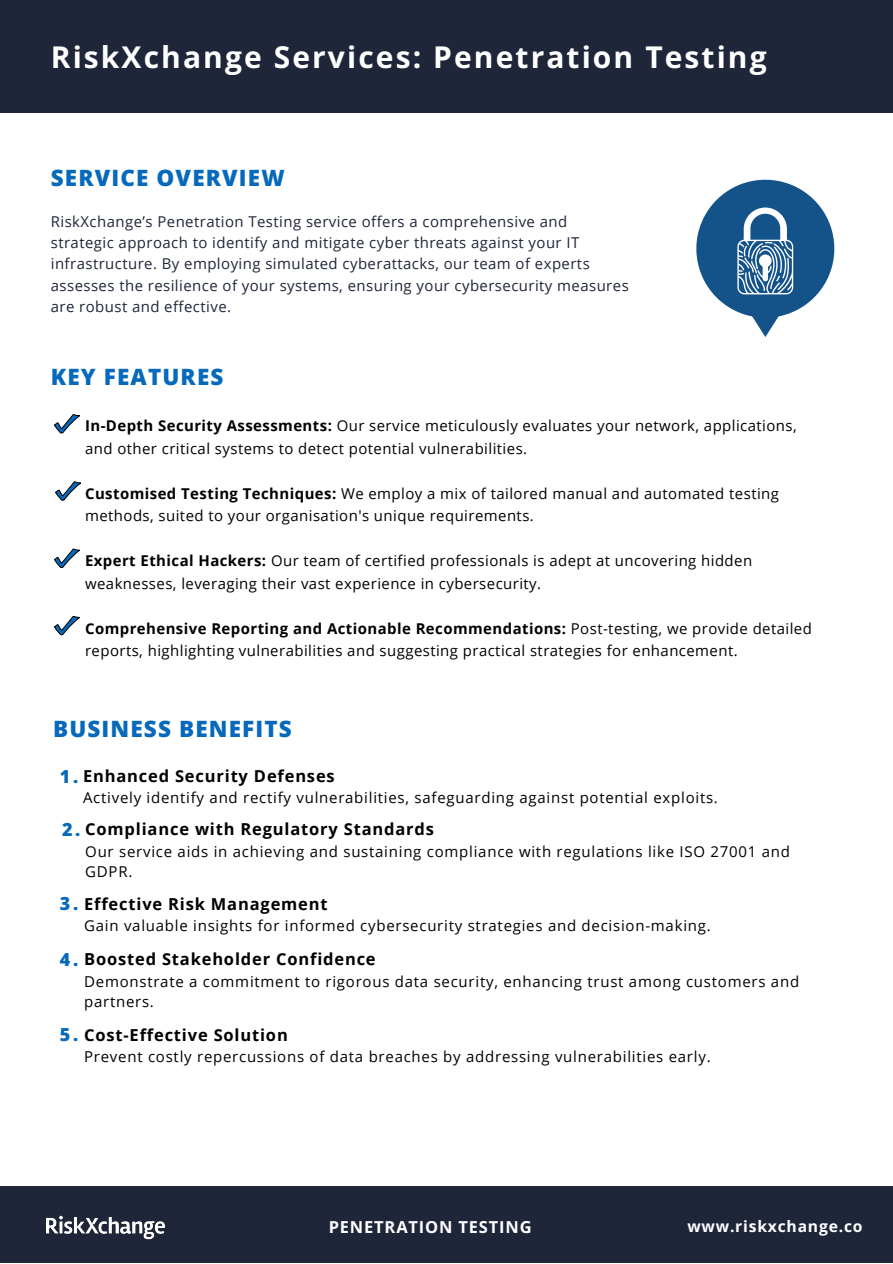
<style>
.page{position:relative;width:893px;height:1264px;background:#fff}
.page>*{position:absolute;margin:0;border:0;box-sizing:border-box;transform-origin:0 0}
.t1{font:700 30px "Open Sans";letter-spacing:.07em;color:#fff}
.t2{font:800 22.5px "Open Sans";letter-spacing:.05em;color:#0669bb}
.t3{font:700 16.5px "Open Sans";letter-spacing:.05em;color:#000}
.t4{font:700 16.5px "Open Sans";letter-spacing:.05em;color:#fff}
.t5{font:700 15.75px "Open Sans";letter-spacing:.05em;color:#fff}
.t6{font:15px/22.5px "Open Sans";letter-spacing:.03em;color:#000}
.t7{font:15px/20.2px "Open Sans";letter-spacing:.05em;color:#000}
.t8{font:15px/21.3px "Open Sans";letter-spacing:.03em;color:#20263a}
.s1{font-weight:700}
.s2{font-weight:800;font-size:18px;color:#0669bb}
</style>
<div class="page">
<div style="left:0;top:1186px;width:892px;height:76px;background:#20263a"></div>
<div style="left:0;top:0;width:892px;height:112px;background:#20263a"></div>
<img style="left:46px;top:1215px;width:119px;height:25px">
<svg style="left:54px;top:414px;width:25px;height:19px"></svg>
<svg style="left:56px;top:481px;width:24px;height:19px"></svg>
<svg style="left:54px;top:549px;width:25px;height:19px"></svg>
<svg style="left:54px;top:616px;width:25px;height:19px"></svg>
<svg style="left:696px;top:180px;width:138px;height:156px"></svg>
<p class="t1" style="left:51px;top:36px;width:717px">RiskXchange Services: Penetration Testing</p>
<p class="t2" style="left:51px;top:162px;width:235px">SERVICE OVERVIEW</p>
<p class="t8" style="left:51px;top:210px;width:579px">RiskXchange’s Penetration Testing service offers a comprehensive and strategic approach to identify and mitigate cyber threats against your IT infrastructure. By employing simulated cyberattacks, our team of experts assesses the resilience of your systems, ensuring your cybersecurity measures are robust and effective.</p>
<p class="t2" style="left:51px;top:361px;width:174px">KEY FEATURES</p>
<p class="t6" style="left:85px;top:414px;width:713px"><span class="s1">In-Depth Security Assessments:</span> Our service meticulously evaluates your network, applications, and other critical systems to detect potential vulnerabilities.</p>
<p class="t6" style="left:85px;top:481px;width:695px"><span class="s1">Customised Testing Techniques:</span> We employ a mix of tailored manual and automated testing methods, suited to your organisation's unique requirements.</p>
<p class="t6" style="left:85px;top:549px;width:668px"><span class="s1">Expert Ethical Hackers:</span> Our team of certified professionals is adept at uncovering hidden weaknesses, leveraging their vast experience in cybersecurity.</p>
<p class="t6" style="left:85px;top:616px;width:728px"><span class="s1">Comprehensive Reporting and Actionable Recommendations:</span> Post-testing, we provide detailed reports, highlighting vulnerabilities and suggesting practical strategies for enhancement.</p>
<p class="t2" style="left:53px;top:713px;width:240px">BUSINESS BENEFITS</p>
<p class="t3" style="left:60px;top:764px;width:276px"><span class="s2">1.</span> Enhanced Security Defenses</p>
<p class="t7" style="left:83px;top:787px;width:636px">Actively identify and rectify vulnerabilities, safeguarding against potential exploits.</p>
<p class="t3" style="left:62px;top:817px;width:373px"><span class="s2">2.</span> Compliance with Regulatory Standards</p>
<p class="t7" style="left:85px;top:840px;width:706px">Our service aids in achieving and sustaining compliance with regulations like ISO 27001 and<br>GDPR.</p>
<p class="t3" style="left:60px;top:892px;width:269px"><span class="s2">3.</span> Effective Risk Management</p>
<p class="t7" style="left:84px;top:915px;width:628px">Gain valuable insights for informed cybersecurity strategies and decision-making.</p>
<p class="t3" style="left:60px;top:947px;width:317px"><span class="s2">4.</span> Boosted Stakeholder Confidence</p>
<p class="t7" style="left:84px;top:970px;width:716px">Demonstrate a commitment to rigorous data security, enhancing trust among customers and partners.</p>
<p class="t3" style="left:60px;top:1023px;width:229px"><span class="s2">5.</span> Cost-Effective Solution</p>
<p class="t7" style="left:84px;top:1046px;width:628px">Prevent costly repercussions of data breaches by addressing vulnerabilities early.</p>
<p class="t4" style="left:329px;top:1215px;width:204px">PENETRATION TESTING</p>
<p class="t5" style="left:687px;top:1215px;width:177px">www.riskxchange.co</p>
</div>
